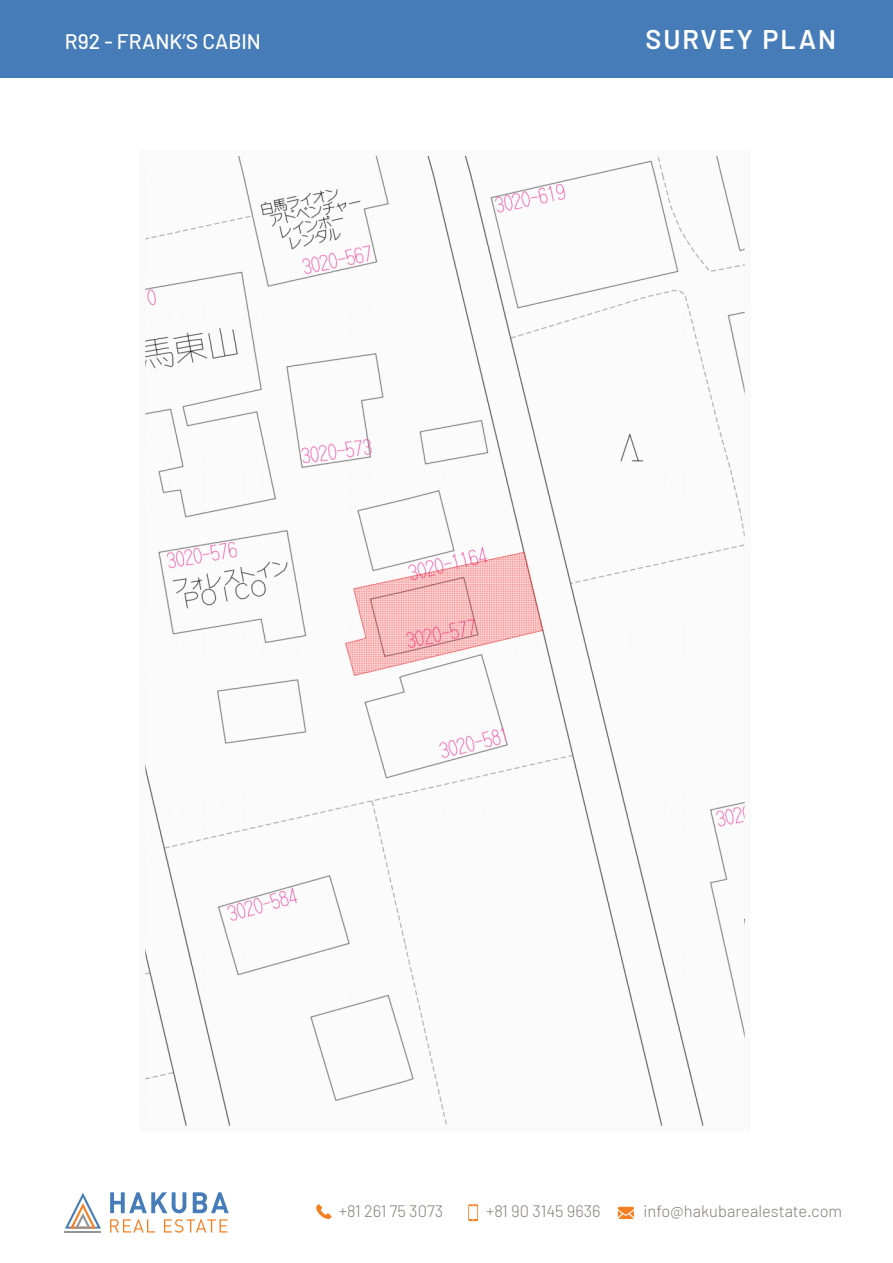
<style>
.page{position:relative;width:893px;height:1263px;background:#fff}
.page>*{position:absolute;margin:0;border:0;box-sizing:border-box;transform-origin:0 0}
.t1{font:600 27px "Barlow";letter-spacing:.075em;color:#fff}
.t2{font:500 21px "Barlow";color:#fff}
.t3{font:300 16.5px "Barlow";color:#867f7c}
</style>
<div class="page">
<div style="left:0;top:0;width:893px;height:78px;background:#467db9"></div>
<img style="left:146px;top:157px;width:598px;height:967px">
<svg style="left:65px;top:1193px;width:36px;height:35px"></svg>
<hr style="left:65px;top:1231px;width:36px;height:2px;background:#939698">
<svg style="left:110px;top:1219px;width:117px;height:13px"></svg>
<svg style="left:110px;top:1192px;width:119px;height:21px"></svg>
<svg style="left:468px;top:1204px;width:10px;height:17px"></svg>
<svg style="left:316px;top:1204px;width:16px;height:15px"></svg>
<svg style="left:618px;top:1207px;width:16px;height:12px"></svg>
<p class="t2" style="left:65px;top:28px;width:198px">R92 - FRANK’S CABIN</p>
<h1 class="t1" style="left:645px;top:22px;width:192px">SURVEY PLAN</h1>
<p class="t3" style="left:339px;top:1201px;width:106px">+81 261 75 3073</p>
<p class="t3" style="left:486px;top:1201px;width:116px">+81 90 3145 9636</p>
<p class="t3" style="left:644px;top:1201px;width:200px">info@hakubarealestate.com</p>
</div>
